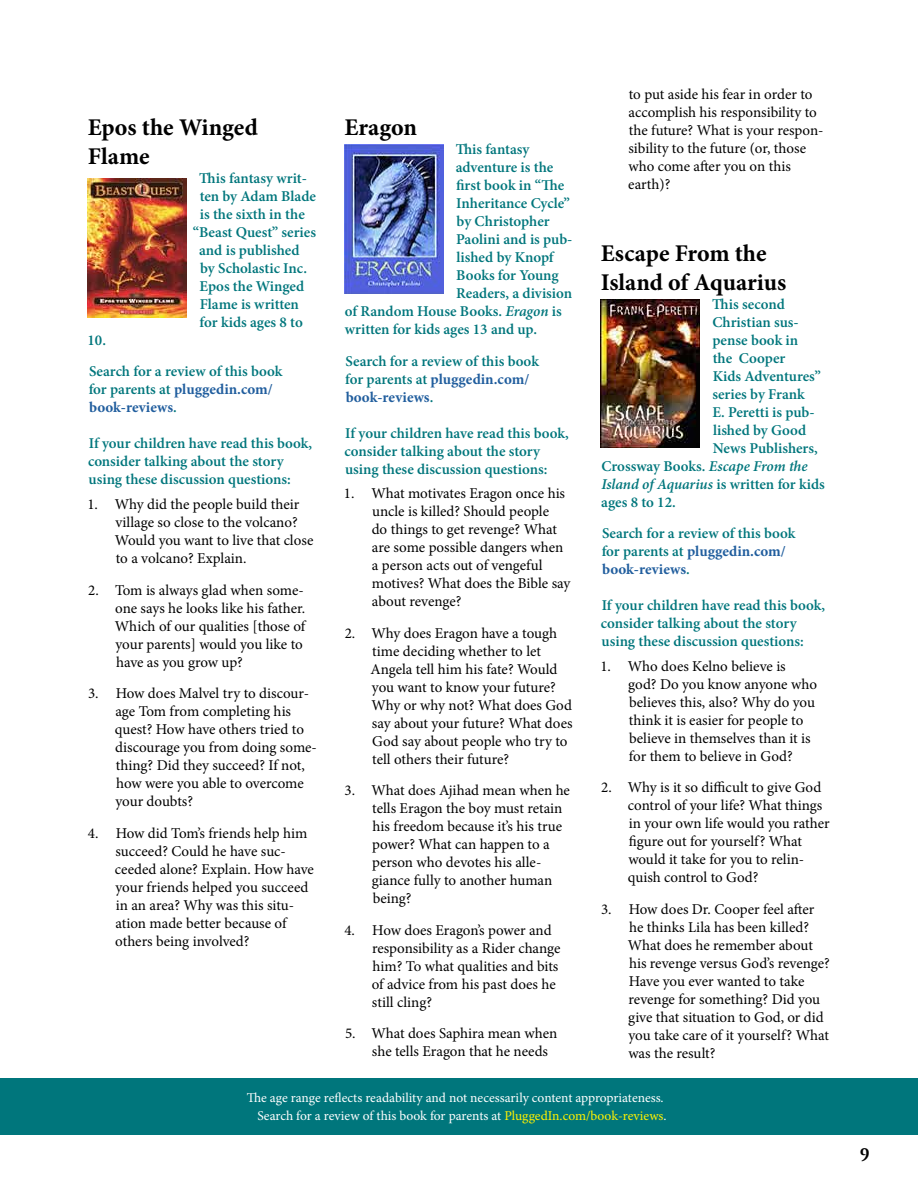
<style>
.page{position:relative;width:918px;height:1188px;background:#fff}
.page>*{position:absolute;margin:0;border:0;box-sizing:border-box;transform-origin:0 0}
.t1{font:700 24px/28.8px "Minion Pro";color:#000}
.t2{font:700 20.25px "Atma Serif OT";color:#000}
.t3{font:15px/18px "Minion Pro";letter-spacing:-.005em;color:#000}
.t4{font:600 15px/18px "Minion Pro";color:#00767c}
.t5{font:700 15px/18px "Minion Pro";color:#215e9e}
.t6{font:italic 600 15px "Minion Pro";letter-spacing:-.01em;color:#00767c}
.t7{font:13.5px/18.3px "Minion Pro";letter-spacing:-.005em;color:#fff;text-align:right}
.s1{font-weight:600;color:#00767c}
.s2{font-style:italic}
.s3{font-weight:700;color:#215e9e}
.s4{font-style:normal}
.s5{color:#fff200}
</style>
<div class="page">
<div style="left:0;top:1078px;width:918px;height:56px;background:#00767c"></div>
<img style="left:88px;top:179px;width:99px;height:138px">
<img style="left:344px;top:145px;width:99px;height:149px">
<img style="left:601px;top:300px;width:99px;height:147px">
<h1 class="t1" style="left:88px;top:113px;width:172px">Epos the Winged<br>Flame</h1>
<p class="t4" style="left:199px;top:169px;width:109px">This fantasy writ-</p>
<p class="t4" style="left:200px;top:187px;width:118px">ten by Adam Blade</p>
<p class="t4" style="left:200px;top:205px;width:107px">is the sixth in the</p>
<p class="t4" style="left:193px;top:223px;width:125px">“Beast Quest” series</p>
<p class="t4" style="left:199px;top:241px;width:102px">and is published</p>
<p class="t4" style="left:200px;top:259px;width:108px">by Scholastic Inc.</p>
<p class="t4" style="left:200px;top:277px;width:106px">Epos the Winged</p>
<p class="t4" style="left:200px;top:295px;width:101px">Flame is written</p>
<p class="t4" style="left:200px;top:313px;width:105px">for kids ages 8 to</p>
<p class="t4" style="left:88px;top:324px;width:196px;line-height:31.5px">10.<br>Search for a review of this book</p>
<p class="t5" style="left:89px;top:380px;width:186px"><span class="s1">for parents at</span> pluggedin.com/ book-reviews<span class="s1">.</span></p>
<p class="t4" style="left:88px;top:435px;width:226px">If your children have read this book, consider talking about the story using these discussion questions:</p>
<p class="t3" style="left:115px;top:495px;width:200px;text-indent:-28px">1. Why did the people build their village so close to the volcano?<br>Would you want to live that close to a volcano? Explain.</p>
<p class="t3" style="left:115px;top:581px;width:192px;text-indent:-27px">2. Tom is always glad when some&shy;one says he looks like his father.<br>Which of our qualities [those of your parents] would you like to have as you grow up?</p>
<p class="t3" style="left:115px;top:684px;width:204px;text-indent:-27px">3. How does Malvel try to discour&shy;age Tom from completing his quest? How have others tried to discourage you from doing some&shy;thing? Did they succeed? If not, how were you able to overcome your doubts?</p>
<p class="t3" style="left:115px;top:824px;width:200px;text-indent:-27px">4. How did Tom’s friends help him succeed? Could he have suc&shy;ceeded alone? Explain. How have your friends helped you succeed in an area? Why was this situ&shy;ation made better because of others being involved?</p>
<h1 class="t1" style="left:344px;top:113px;width:74px">Eragon</h1>
<p class="t4" style="left:456px;top:140px;width:75px">This fantasy</p>
<p class="t4" style="left:456px;top:158px;width:99px">adventure is the</p>
<p class="t4" style="left:456px;top:176px;width:110px">first book in “The</p>
<p class="t4" style="left:456px;top:194px;width:115px">Inheritance Cycle”</p>
<p class="t4" style="left:457px;top:212px;width:95px">by Christopher</p>
<p class="t4" style="left:456px;top:230px;width:118px">Paolini and is pub-</p>
<p class="t4" style="left:457px;top:248px;width:99px">lished by Knopf</p>
<p class="t4" style="left:456px;top:266px;width:104px">Books for Young</p>
<p class="t4" style="left:456px;top:284px;width:118px">Readers, a division</p>
<p class="t4" style="left:345px;top:302px;width:219px">of Random House Books. <span class="s2">Eragon</span> is</p>
<p class="t4" style="left:345px;top:320px;width:194px">written for kids ages 13 and up.</p>
<p class="t4" style="left:345px;top:352px;width:195px">Search for a review of this book for parents at <span class="s3">pluggedin.com/ book-reviews</span>.</p>
<p class="t4" style="left:345px;top:424px;width:226px">If your children have read this book, consider talking about the story using these discussion questions:</p>
<p class="t3" style="left:372px;top:485px;width:200px;text-indent:-28px">1. What motivates Eragon once his uncle is killed? Should people<br>do things to get revenge? What are some possible dangers when a person acts out of vengeful motives? What does the Bible say about revenge?</p>
<p class="t3" style="left:370px;top:624px;width:204px;text-indent:-26px">2. Why does Eragon have a tough time deciding whether to let<br>Angela tell him his fate? Would you want to know your future?<br>Why or why not? What does God say about your future? What does<br>God say about people who try to tell others their future?</p>
<p class="t3" style="left:372px;top:782px;width:200px;text-indent:-27px">3. What does Ajihad mean when he tells Eragon the boy must retain his freedom because it’s his true power? What can happen to a person who devotes his alle&shy;giance fully to another human being?</p>
<p class="t3" style="left:372px;top:921px;width:190px;text-indent:-27px">4. How does Eragon’s power and responsibility as a Rider change him? To what qualities and bits of advice from his past does he still cling?</p>
<p class="t3" style="left:372px;top:1025px;width:187px;text-indent:-27px">5. What does Saphira mean when she tells Eragon that he needs</p>
<p class="t3" style="left:628px;top:85px;width:197px">to put aside his fear in order to accomplish his responsibility to the future? What is your respon&shy;sibility to the future (or, those who come after you on this earth)?</p>
<h1 class="t1" style="left:601px;top:238px;width:187px">Escape From the<br>Island of Aquarius</h1>
<p class="t4" style="left:712px;top:295px;width:74px">This second</p>
<p class="t4" style="left:712px;top:313px;width:88px">Christian sus-</p>
<p class="t4" style="left:712px;top:331px;width:87px">pense book in</p>
<p class="t4" style="left:713px;top:349px;width:74px">the Cooper</p>
<p class="t4" style="left:713px;top:367px;width:110px">Kids Adventures”</p>
<p class="t4" style="left:712px;top:385px;width:94px">series by Frank</p>
<p class="t4" style="left:713px;top:403px;width:104px">E. Peretti is pub-</p>
<p class="t4" style="left:713px;top:421px;width:95px">lished by Good</p>
<p class="t4" style="left:713px;top:439px;width:107px">News Publishers,</p>
<p class="t4" style="left:601px;top:457px;width:208px">Crossway Books. <span class="s2">Escape From the</span></p>
<p class="t6" style="left:601px;top:473px;width:225px">Island of Aquarius <span class="s4">is written for kids</span></p>
<p class="t4" style="left:601px;top:493px;width:76px">ages 8 to 12.</p>
<p class="t4" style="left:602px;top:524px;width:195px">Search for a review of this book for parents at <span class="s3">pluggedin.com/ book-reviews</span>.</p>
<p class="t4" style="left:601px;top:596px;width:226px">If your children have read this book, consider talking about the story using these discussion questions:</p>
<p class="t3" style="left:628px;top:657px;width:190px;text-indent:-28px">1. Who does Kelno believe is god? Do you know anyone who believes this, also? Why do you think it is easier for people to believe in themselves than it is for them to believe in God?</p>
<p class="t3" style="left:628px;top:779px;width:203px;text-indent:-27px">2. Why is it so difficult to give God control of your life? What things in your own life would you rather figure out for yourself? What would it take for you to relin&shy;quish control to God?</p>
<p class="t3" style="left:628px;top:900px;width:203px;text-indent:-27px">3. How does Dr. Cooper feel after he thinks Lila has been killed?<br>What does he remember about his revenge versus God’s revenge?<br>Have you ever wanted to take revenge for something? Did you give that situation to God, or did you take care of it yourself? What was the result?</p>
<p class="t7" style="left:247px;top:1088px;width:420px">The age range reflects readability and not necessarily content appropriateness.<br>Search for a review of this book for parents at <span class="s5">PluggedIn.com/book-reviews</span>.</p>
<h2 class="t2" style="left:860px;top:1142px;width:12px">9</h2>
</div>
